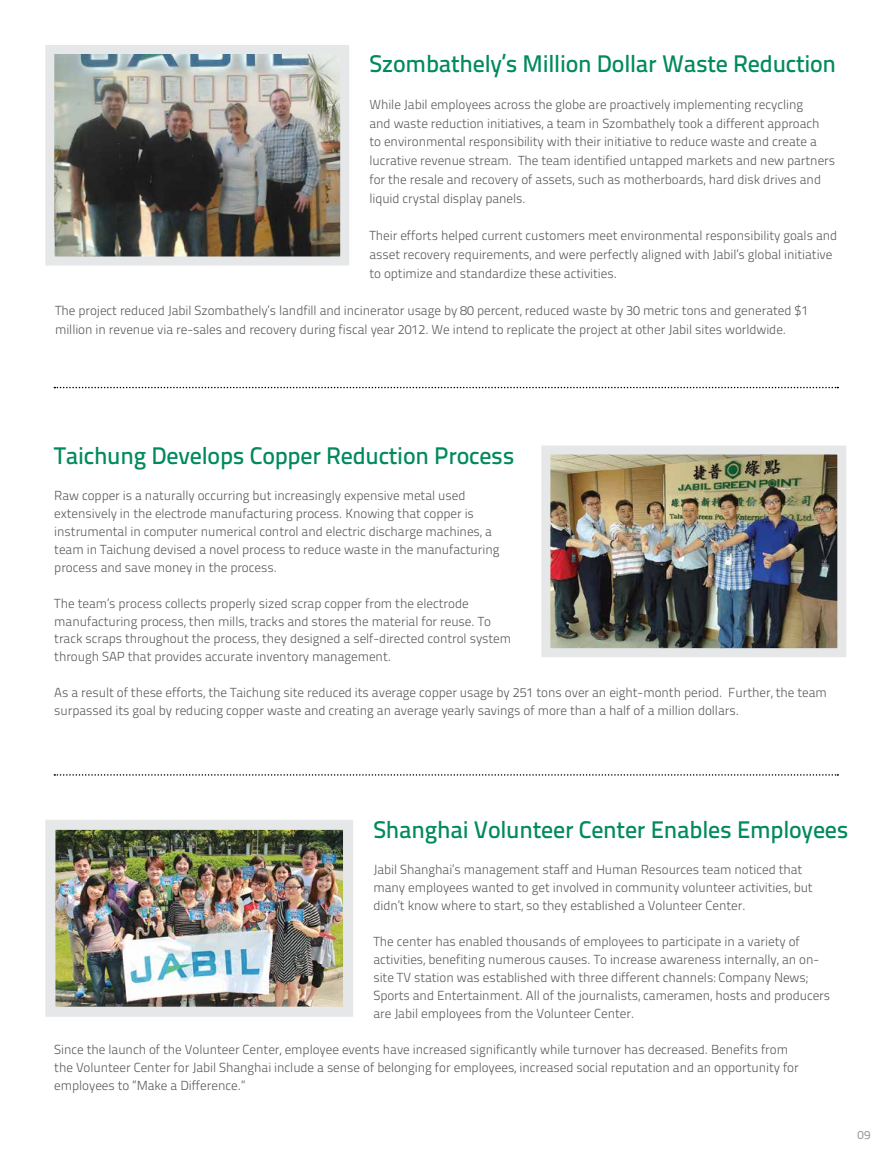
<style>
.page{position:relative;width:891px;height:1161px;background:#fff}
.page>*{position:absolute;margin:0;border:0;box-sizing:border-box;transform-origin:0 0}
.t1{font:24px "Titillium Text 25 L 600 wt";letter-spacing:-.01em;color:#008a5e}
.t2{font:13.2px/18px "Titillium Text 25 L 250 wt";letter-spacing:-.005em;color:#58595b}
.t3{font:12px "Titillium Text 25 L 400 wt";color:#939598}
</style>
<div class="page">
<img style="left:45px;top:45px;width:304px;height:221px">
<img style="left:45px;top:820px;width:308px;height:197px">
<img style="left:541px;top:445px;width:305px;height:212px">
<svg style="left:54px;top:387px;width:784px;height:1px"></svg>
<svg style="left:54px;top:774px;width:784px;height:2px"></svg>
<h1 class="t1" style="left:369px;top:45px;width:468px">Szombathely’s M illion Dollar Waste Reduction</h1>
<p class="t2" style="left:369px;top:94px;width:467px;line-height:18.8px">While Jabil employees across the globe are proactively implementing recycling<br>and waste reduction initiatives, a team in Szombathely took a different approach<br>to environmental responsibility with their initiative to reduce waste and create a lucrative revenue stream. The team identified untapped markets and new partners for the resale and recovery of assets, such as motherboards, hard disk drives and liquid crystal display panels.</p>
<p class="t2" style="left:369px;top:225px;width:469px;line-height:18.8px">Their efforts helped current customers meet environmental responsibility goals and asset recovery requirements, and were perfectly aligned with Jabil’s global initiative to optimize and standardize these activities.</p>
<p class="t2" style="left:55px;top:300px;width:755px;line-height:18.8px">The project reduced Jabil Szombathely’s landfill and incinerator usage by 80 percent, reduced waste by 30 metric tons and generated $1 million in revenue via re-sales and recovery during fiscal year 2012. We intend to replicate the project at other Jabil sites worldwide.</p>
<h1 class="t1" style="left:54px;top:437px;width:462px">Taichung Develops Copper Reduction Process</h1>
<p class="t2" style="left:54px;top:485px;width:447px">Raw copper is a naturally occurring but increasingly expensive metal used extensively in the electrode manufacturing process. Knowing that copper is instrumental in computer numerical control and electric discharge machines, a team in Taichung devised a novel process to reduce waste in the manufacturing process and save money in the process.</p>
<p class="t2" style="left:54px;top:593px;width:458px">The team’s process collects properly sized scrap copper from the electrode manufacturing process, then mills, tracks and stores the material for reuse. To track scraps throughout the process, they designed a self-directed control system through SAP that provides accurate inventory management.</p>
<p class="t2" style="left:54px;top:683px;width:774px">As a result of these efforts, the Taichung site reduced its average copper usage by 251 tons over an eight-month period. Further, the team surpassed its goal by reducing copper waste and creating an average yearly savings of more than a half of a million dollars.</p>
<h1 class="t1" style="left:373px;top:811px;width:477px">Shanghai Volunteer Center Enables Employees</h1>
<p class="t2" style="left:373px;top:859px;width:441px">Jabil Shanghai’s management staff and Human Resources team noticed that many employees wanted to get involved in community volunteer activities, but didn’t know where to start, so they established a Volunteer Center.</p>
<p class="t2" style="left:373px;top:931px;width:458px">The center has enabled thousands of employees to participate in a variety of activities, benefiting numerous causes. To increase awareness internally, an on&shy;site TV station was established with three different channels: Company News; Sports and Entertainment. All of the journalists, cameramen, hosts and producers are Jabil employees from the Volunteer Center.</p>
<p class="t2" style="left:54px;top:1039px;width:746px">Since the launch of the Volunteer Center, employee events have increased significantly while turnover has decreased. Benefits from the Volunteer Center for Jabil Shanghai include a sense of belonging for employees, increased social reputation and an opportunity for employees to “Make a Difference.”</p>
<p class="t3" style="left:858px;top:1125px;width:14px">09</p>
</div>
